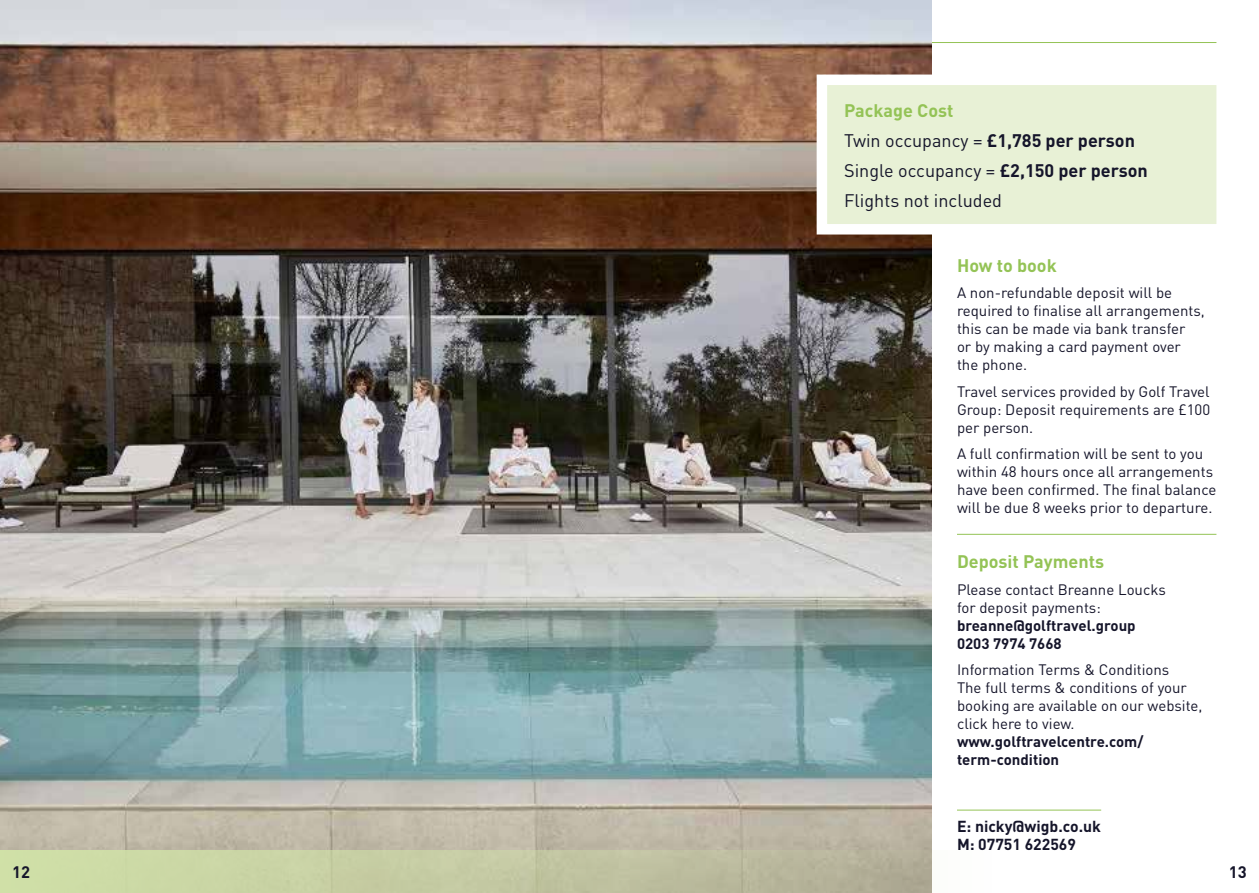
<style>
.page{position:relative;width:1259px;height:893px;background:#fff}
.page>*{position:absolute;margin:0;border:0;box-sizing:border-box;transform-origin:0 0}
.t1{font:18px/30.2px "DIN";color:#15152a}
.t2{font:700 18px "DIN";color:#94c356}
.t3{font:700 16.5px "DIN";color:#15152a}
.t4{font:700 15.75px/18.9px "DIN";color:#15152a}
.t5{font:15px/18px "DIN";color:#15152a}
.t6{font:700 15px/18px "DIN";color:#15152a}
.s1{font-weight:700;color:#94c356}
.s2{font-weight:700}
</style>
<div class="page">
<hr style="left:672px;top:42px;width:544px;height:1px;background:#94c356">
<img style="left:0;top:0;width:931px;height:850px">
<svg style="left:811px;top:69px;width:406px;height:171px"></svg>
<hr style="left:957px;top:810px;width:144px;height:1px;background:#94c356">
<hr style="left:957px;top:534px;width:259px;height:1px;background:#94c356">
<svg style="left:0;top:850px;width:932px;height:43px;background:#c2c8a1"></svg>
<p class="t1" style="left:844px;top:95px;width:305px"><span class="s1">Package Cost<br></span>Twin occupancy = <span class="s2">£1,785 per person<br></span>Single occupancy = <span class="s2">£2,150 per person<br></span>Flights not included</p>
<p class="t2" style="left:957px;top:253px;width:101px">How to book</p>
<p class="t5" style="left:957px;top:283px;width:249px">A non-refundable deposit will be required to finalise all arrangements, this can be made via bank transfer<br>or by making a card payment over the phone.</p>
<p class="t5" style="left:957px;top:382px;width:255px;text-align:justify">Travel services provided by Golf Travel Group: Deposit requirements are £100 per person.</p>
<p class="t5" style="left:957px;top:444px;width:261px">A full confirmation will be sent to you within 48 hours once all arrangements have been confirmed. The final balance will be due 8 weeks prior to departure.</p>
<p class="t2" style="left:957px;top:550px;width:148px">Deposit Payments</p>
<p class="t5" style="left:957px;top:580px;width:210px">Please contact Breanne Loucks for deposit payments:</p>
<p class="t6" style="left:957px;top:616px;width:180px">breanne@golftravel.group<br>0203 7974 7668</p>
<p class="t5" style="left:957px;top:661px;width:247px">Information Terms &amp; Conditions<br>The full terms &amp; conditions of your booking are available on our website, click here to view.</p>
<p class="t6" style="left:957px;top:732px;width:188px">www.golftravelcentre.com/ term-condition</p>
<p class="t4" style="left:957px;top:816px;width:145px">E: nicky@wigb.co.uk<br>M: 07751 622569</p>
<p class="t3" style="left:12px;top:861px;width:19px">12</p>
<p class="t3" style="left:1228px;top:861px;width:19px">13</p>
</div>
